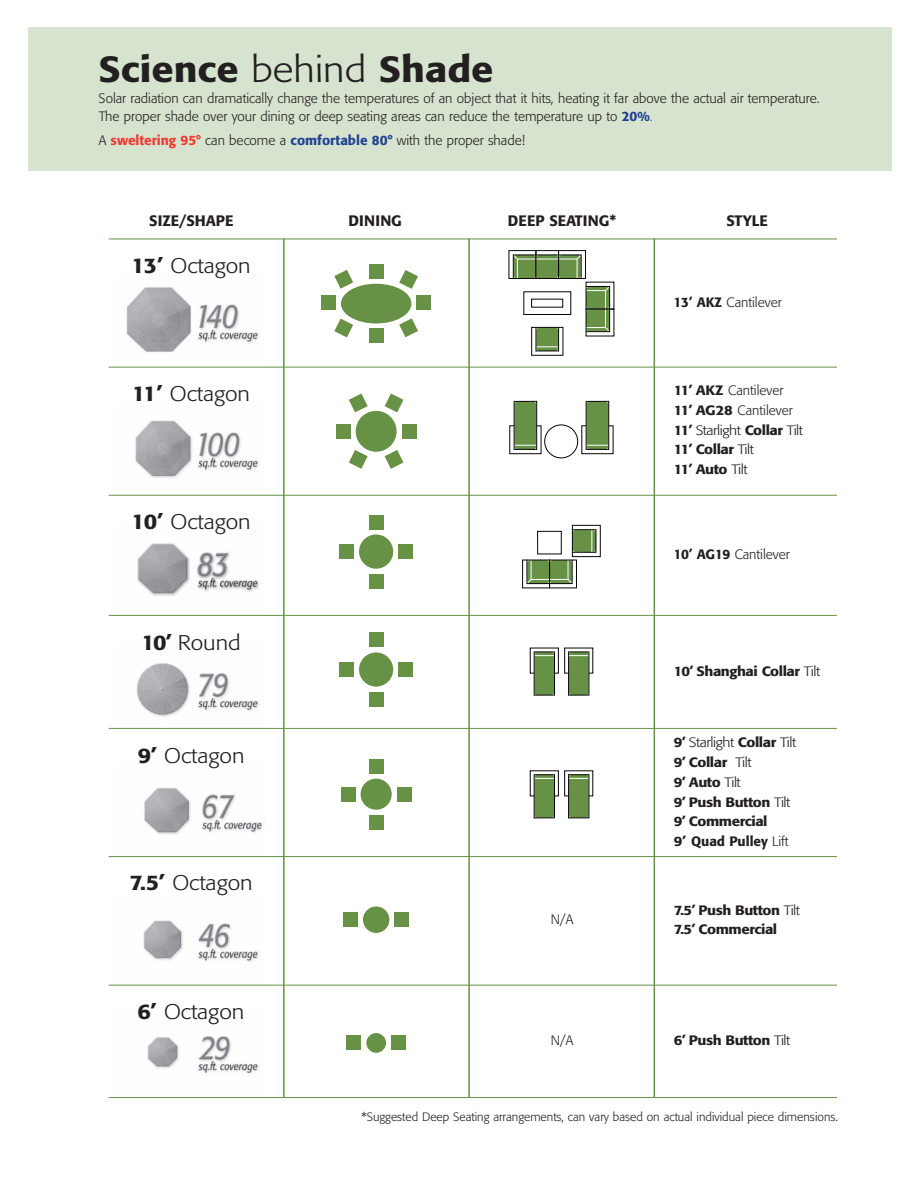
<style>
.page{position:relative;width:918px;height:1188px;background:#fff}
.page>*{position:absolute;margin:0;border:0;box-sizing:border-box;transform-origin:0 0}
.t1{font:500 36px "Formata";color:#231f20;scale:1.1 1}
.t2{font:300 21px "Formata";color:#231f20;scale:1.1 1}
.t3{font:500 15px "Formata";color:#231f20}
.t4{font:300 13.5px/19.8px "Formata";color:#231f20}
.t5{font:500 13.5px/19.8px "Formata";letter-spacing:-.03em;color:#231f20;scale:1.1 1}
.t6{font:300 12px "Formata";color:#231f20}
.s1{font-weight:300}
.s2{font-weight:500;color:#214292}
.s3{color:#425fa9}
.s4{font-weight:500;color:#ee3c33}
.s5{font-weight:500}
</style>
<div class="page">
<div style="left:28px;top:27px;width:863px;height:144px;background:#d6e3ce"></div>
<img style="left:126px;top:287px;width:132px;height:66px">
<img style="left:135px;top:420px;width:123px;height:58px">
<img style="left:137px;top:543px;width:123px;height:53px">
<img style="left:116px;top:663px;width:151px;height:65px">
<img style="left:144px;top:787px;width:119px;height:48px">
<img style="left:116px;top:920px;width:151px;height:65px">
<hr style="left:109px;top:985px;width:728px;height:1px;background:#679246">
<hr style="left:109px;top:856px;width:728px;height:1px;background:#679246">
<hr style="left:109px;top:728px;width:728px;height:1px;background:#679246">
<hr style="left:109px;top:615px;width:728px;height:1px;background:#679246">
<hr style="left:109px;top:495px;width:728px;height:1px;background:#679246">
<hr style="left:109px;top:367px;width:728px;height:1px;background:#679246">
<hr style="left:109px;top:239px;width:728px;height:1px;background:#679246">
<hr style="left:283px;top:238px;width:2px;height:860px;background:#679246">
<hr style="left:468px;top:238px;width:2px;height:860px;background:#679246">
<hr style="left:654px;top:238px;width:1px;height:860px;background:#679246">
<img style="left:147px;top:1036px;width:113px;height:39px">
<hr style="left:109px;top:1097px;width:728px;height:1px;background:#679246">
<div style="left:369px;top:264px;width:14px;height:14px;background:#679246"></div>
<div style="left:321px;top:295px;width:14px;height:15px;background:#679246"></div>
<svg style="left:334px;top:270px;width:19px;height:19px"></svg>
<div style="left:417px;top:295px;width:14px;height:15px;background:#679246"></div>
<svg style="left:399px;top:270px;width:19px;height:19px"></svg>
<svg style="left:334px;top:319px;width:19px;height:18px"></svg>
<svg style="left:399px;top:318px;width:19px;height:19px"></svg>
<div style="left:369px;top:329px;width:14px;height:14px;background:#679246"></div>
<div style="left:341px;top:284px;width:70px;height:39px;background:#679246;border-radius:50%"></div>
<div style="left:569px;top:652px;width:20px;height:43px;background:#679246;border-radius:3px"></div>
<div style="left:568px;top:652px;width:21px;height:43px;border:1px solid #050605"></div>
<div style="left:534px;top:652px;width:20px;height:43px;background:#679246;border-radius:3px"></div>
<svg style="left:530px;top:648px;width:63px;height:26px"></svg>
<div style="left:534px;top:652px;width:21px;height:43px;border:1px solid #050605"></div>
<div style="left:569px;top:775px;width:20px;height:43px;background:#679246;border-radius:3px"></div>
<div style="left:568px;top:775px;width:21px;height:43px;border:1px solid #050605"></div>
<div style="left:534px;top:775px;width:20px;height:43px;background:#679246;border-radius:3px"></div>
<svg style="left:530px;top:770px;width:63px;height:26px"></svg>
<div style="left:534px;top:775px;width:21px;height:43px;border:1px solid #050605"></div>
<div style="left:341px;top:787px;width:14px;height:14px;background:#679246"></div>
<div style="left:397px;top:787px;width:14px;height:14px;background:#679246"></div>
<div style="left:369px;top:759px;width:14px;height:14px;background:#679246"></div>
<div style="left:369px;top:815px;width:14px;height:14px;background:#679246"></div>
<div style="left:361px;top:779px;width:31px;height:31px;background:#679246;border-radius:50%"></div>
<div style="left:343px;top:913px;width:14px;height:14px;background:#679246"></div>
<div style="left:395px;top:913px;width:14px;height:14px;background:#679246"></div>
<div style="left:363px;top:906px;width:26px;height:27px;background:#679246;border-radius:50%"></div>
<div style="left:347px;top:1036px;width:14px;height:14px;background:#679246"></div>
<div style="left:391px;top:1036px;width:15px;height:14px;background:#679246"></div>
<div style="left:366px;top:1033px;width:20px;height:20px;background:#679246;border-radius:50%"></div>
<div style="left:336px;top:424px;width:14px;height:14px;background:#679246"></div>
<svg style="left:349px;top:394px;width:19px;height:18px"></svg>
<svg style="left:349px;top:450px;width:19px;height:19px"></svg>
<div style="left:402px;top:424px;width:14px;height:14px;background:#679246"></div>
<svg style="left:385px;top:394px;width:18px;height:18px"></svg>
<svg style="left:385px;top:450px;width:18px;height:19px"></svg>
<div style="left:356px;top:411px;width:41px;height:41px;background:#679246;border-radius:50%"></div>
<div style="left:339px;top:545px;width:15px;height:14px;background:#679246"></div>
<div style="left:399px;top:545px;width:14px;height:14px;background:#679246"></div>
<div style="left:369px;top:515px;width:14px;height:14px;background:#679246"></div>
<div style="left:369px;top:574px;width:14px;height:14px;background:#679246"></div>
<div style="left:359px;top:534px;width:34px;height:35px;background:#679246;border-radius:50%"></div>
<div style="left:339px;top:663px;width:15px;height:14px;background:#679246"></div>
<div style="left:399px;top:663px;width:14px;height:14px;background:#679246"></div>
<div style="left:369px;top:633px;width:14px;height:14px;background:#679246"></div>
<div style="left:369px;top:692px;width:14px;height:14px;background:#679246"></div>
<div style="left:359px;top:652px;width:34px;height:35px;background:#679246;border-radius:50%"></div>
<div style="left:524px;top:292px;width:47px;height:23px;border:1px solid #050605"></div>
<div style="left:509px;top:250px;width:27px;height:29px;border:1px solid #050605"></div>
<div style="left:536px;top:327px;width:22px;height:24px;background:#679246;border-radius:3px"></div>
<svg style="left:538px;top:347px;width:19px;height:1px"></svg>
<div style="left:536px;top:327px;width:23px;height:24px;border:1px solid #050605"></div>
<div style="left:531px;top:327px;width:32px;height:28px;border:1px solid #050605"></div>
<div style="left:558px;top:250px;width:28px;height:29px;border:1px solid #050605"></div>
<div style="left:536px;top:250px;width:23px;height:29px;border:1px solid #050605"></div>
<svg style="left:513px;top:255px;width:69px;height:24px;background:#67894c"></svg>
<svg style="left:586px;top:286px;width:24px;height:46px"></svg>
<div style="left:587px;top:401px;width:21px;height:48px;background:#679246;border-radius:3px"></div>
<svg style="left:581px;top:425px;width:32px;height:29px"></svg>
<div style="left:586px;top:401px;width:23px;height:49px;border:1px solid #050605"></div>
<div style="left:514px;top:401px;width:22px;height:48px;background:#679246;border-radius:3px"></div>
<svg style="left:509px;top:425px;width:32px;height:29px"></svg>
<div style="left:514px;top:401px;width:23px;height:49px;border:1px solid #050605"></div>
<div style="left:545px;top:425px;width:33px;height:33px;border:1px solid #050605;border-radius:50%"></div>
<div style="left:572px;top:530px;width:24px;height:22px;background:#679246;border-radius:3px"></div>
<svg style="left:592px;top:532px;width:1px;height:18px"></svg>
<div style="left:537px;top:531px;width:24px;height:23px;border:1px solid #050605"></div>
<div style="left:572px;top:525px;width:28px;height:32px;border:1px solid #050605"></div>
<div style="left:549px;top:560px;width:28px;height:28px;border:1px solid #050605"></div>
<div style="left:522px;top:560px;width:28px;height:28px;border:1px solid #050605"></div>
<svg style="left:527px;top:560px;width:46px;height:24px"></svg>
<h1 class="t1" style="left:99px;top:47px;width:360px">Science <span class="s1">behind</span> Shade</h1>
<p class="t4" style="left:99px;top:90px;width:722px;line-height:18px">Solar radiation can dramatically change the temperatures of an object that it hits, heating it far above the actual air temperature.<br>The proper shade over your dining or deep seating areas can reduce the temperature up to <span class="s2">20%</span><span class="s3">.</span></p>
<p class="t4" style="left:99px;top:130px;width:428px">A <span class="s4">sweltering 95°</span> can become a <span class="s2">comfortable 80°</span> with the proper shade!</p>
<p class="t3" style="left:149px;top:212px;width:86px">SIZE/SHAPE</p>
<p class="t3" style="left:348px;top:212px;width:55px">DINING</p>
<p class="t3" style="left:508px;top:212px;width:110px">DEEP SEATING*</p>
<p class="t3" style="left:726px;top:212px;width:43px">STYLE</p>
<h2 class="t2" style="left:131px;top:254px;width:110px"><span class="s5">13’</span> Octagon</h2>
<h2 class="t2" style="left:132px;top:381px;width:109px"><span class="s5">11’</span> Octagon</h2>
<h2 class="t2" style="left:131px;top:510px;width:110px"><span class="s5">10’</span> Octagon</h2>
<h2 class="t2" style="left:141px;top:631px;width:92px"><span class="s5">10’</span> Round</h2>
<h2 class="t2" style="left:138px;top:743px;width:99px"><span class="s5">9’</span> Octagon</h2>
<h2 class="t2" style="left:130px;top:871px;width:113px"><span class="s5">7.5’</span> Octagon</h2>
<h2 class="t2" style="left:137px;top:1000px;width:99px"><span class="s5">6’</span> Octagon</h2>
<p class="t4" style="left:674px;top:292px;width:109px"><span class="s5">13’ AKZ</span> Cantilever</p>
<p class="t4" style="left:674px;top:381px;width:131px"><span class="s5">11’ AKZ</span> Cantilever<br><span class="s5">11’ AG28</span> Cantilever<br><span class="s5">11’</span> Starlight <span class="s5">Collar</span> Tilt<br><span class="s5">11’ Collar</span> Tilt<br><span class="s5">11’ Auto</span> Tilt</p>
<p class="t4" style="left:674px;top:544px;width:117px"><span class="s5">10’ AG19</span> Cantilever</p>
<p class="t5" style="left:674px;top:661px;width:134px">10’ Shanghai Collar <span class="s1">Tilt</span></p>
<p class="t4" style="left:551px;top:910px;width:24px">N/A</p>
<p class="t4" style="left:551px;top:1030px;width:24px">N/A</p>
<p class="t5" style="left:674px;top:733px;width:113px">9’ <span class="s1">Starlight</span> Collar <span class="s1">Tilt<br></span>9’ Collar <span class="s1">Tilt<br></span>9’ Auto <span class="s1">Tilt<br></span>9’ Push Button <span class="s1">Tilt<br></span>9’ Commercial<br>9’ Quad Pulley <span class="s1">Lift</span></p>
<p class="t5" style="left:674px;top:900px;width:116px">7.5’ Push Button <span class="s1">Tilt<br></span>7.5’ Commercial</p>
<p class="t5" style="left:674px;top:1030px;width:107px">6’ Push Button <span class="s1">Tilt</span></p>
<p class="t6" style="left:362px;top:1110px;width:478px">*Suggested Deep Seating arrangements, can vary based on actual individual piece dimensions.</p>
</div>
